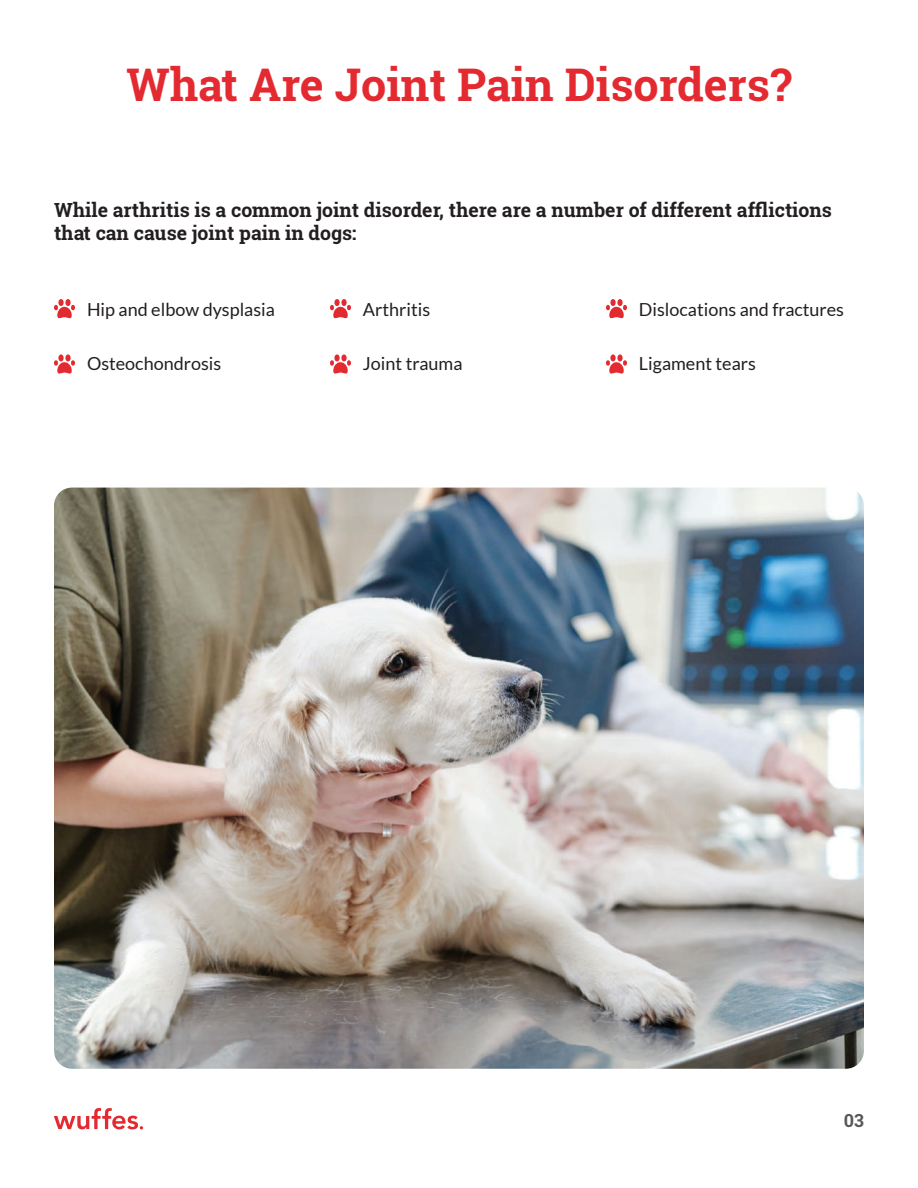
<style>
.page{position:relative;width:918px;height:1188px;background:#fff}
.page>*{position:absolute;margin:0;border:0;box-sizing:border-box;transform-origin:0 0}
.t1{font:700 45px "Roboto Slab";color:#e42a31}
.t2{font:700 19.5px/23.4px "Roboto Slab";color:#231f20}
.t3{font:18px "Lato";color:#231f20}
.t4{font:700 18px "Roboto Slab";color:#57585a}
</style>
<div class="page">
<svg style="left:54px;top:1108px;width:89px;height:22px"></svg>
<svg style="left:54px;top:299px;width:21px;height:19px"></svg>
<svg style="left:330px;top:299px;width:21px;height:19px"></svg>
<svg style="left:606px;top:299px;width:21px;height:19px"></svg>
<svg style="left:54px;top:354px;width:21px;height:20px"></svg>
<svg style="left:330px;top:354px;width:21px;height:20px"></svg>
<svg style="left:606px;top:354px;width:21px;height:20px"></svg>
<img style="left:54px;top:488px;width:810px;height:581px">
<h1 class="t1" style="left:126px;top:54px;width:667px">What Are Joint Pain Disorders?</h1>
<p class="t2" style="left:54px;top:198px;width:779px">While arthritis is a common joint disorder, there are a number of different afflictions that can cause joint pain in dogs:</p>
<p class="t3" style="left:87px;top:300px;width:189px">Hip and elbow dysplasia</p>
<p class="t3" style="left:87px;top:354px;width:136px">Osteochondrosis</p>
<p class="t3" style="left:363px;top:300px;width:69px">Arthritis</p>
<p class="t3" style="left:363px;top:354px;width:101px">Joint trauma</p>
<p class="t3" style="left:639px;top:300px;width:207px">Dislocations and fractures</p>
<p class="t3" style="left:639px;top:354px;width:118px">Ligament tears</p>
<p class="t4" style="left:844px;top:1108px;width:22px">03</p>
</div>
